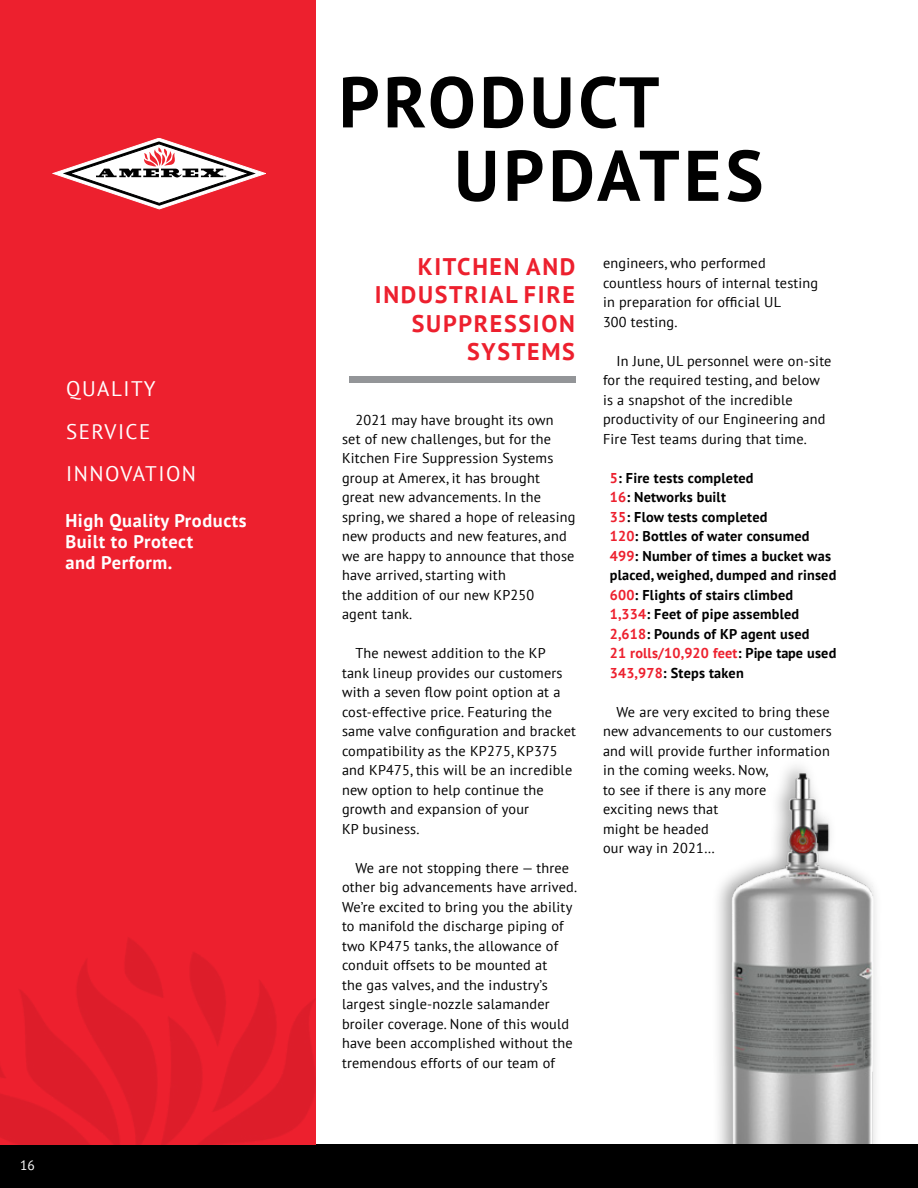
<style>
.page{position:relative;width:918px;height:1188px;background:#fff}
.page>*{position:absolute;margin:0;border:0;box-sizing:border-box;transform-origin:0 0}
.t1{font:700 71.55px/73.5px "PT Sans";letter-spacing:.055em;color:#000}
.t2{font:700 24px/28.5px "PT Sans";letter-spacing:.07em;color:#ed202e;text-align:right}
.t3{font:21px/42.8px "PT Sans";letter-spacing:.07em;color:#fff}
.t4{font:700 18.45px/21px "PT Sans";letter-spacing:.03em;color:#fff}
.t5{font:14.25px/19.5px "PT Sans";letter-spacing:.015em;color:#000}
.t6{font:700 14.25px/19.5px "PT Sans";letter-spacing:.015em;color:#000}
.t7{font:13.5px "PT Sans";color:#fff}
.t8{font:5.25px "Myriad Pro";color:#000}
.s1{color:#ed202e}
</style>
<div class="page">
<div style="left:711px;top:757px;width:171px;height:431px;background:#000;opacity:.35"></div>
<img style="left:731px;top:772px;width:143px;height:373px">
<div style="left:0;top:1145px;width:918px;height:43px;background:#000"></div>
<div style="left:0;top:0;width:316px;height:1145px;background:#ed202e"></div>
<svg style="left:53px;top:138px;width:213px;height:71px"></svg>
<div style="left:349px;top:376px;width:227px;height:6px;background:#939598"></div>
<p class="t8" style="left:224px;top:174px;width:4px">®</p>
<h3 class="t3" style="left:66px;top:367px;width:131px">QUALITY<br>SERVICE<br>INNOVATION</h3>
<p class="t4" style="left:65px;top:509px;width:183px">High Quality Products<br>Built to Protect<br>and Perform.</p>
<p class="t7" style="left:20px;top:1157px;width:16px">16</p>
<h1 class="t1" style="left:454px;top:64px;width:311px;text-indent:-116px">PRODUCT<br>UPDATES</h1>
<h2 class="t2" style="left:375px;top:251px;width:202px">KITCHEN AND<br>INDUSTRIAL FIRE<br>SUPPRESSION<br>SYSTEMS</h2>
<p class="t5" style="left:342px;top:409px;width:235px;text-indent:13px">2021 may have brought its own set of new challenges, but for the<br>Kitchen Fire Suppression Systems group at Amerex, it has brought great new advancements. In the spring, we shared a hope of releasing new products and new features, and we are happy to announce that those have arrived, starting with<br>the addition of our new KP250<br>agent tank.</p>
<p class="t5" style="left:342px;top:643px;width:236px;text-indent:13px">The newest addition to the KP tank lineup provides our customers with a seven flow point option at a cost-effective price. Featuring the same valve configuration and bracket compatibility as the KP275, KP375 and KP475, this will be an incredible new option to help continue the growth and expansion of your<br>KP business.</p>
<p class="t5" style="left:342px;top:858px;width:237px;text-indent:13px">We are not stopping there — three other big advancements have arrived.<br>We’re excited to bring you the ability to manifold the discharge piping of two KP475 tanks, the allowance of conduit offsets to be mounted at<br>the gas valves, and the industry’s largest single-nozzle salamander broiler coverage. None of this would have been accomplished without the tremendous efforts of our team of</p>
<p class="t5" style="left:603px;top:253px;width:217px">engineers, who performed countless hours of internal testing in preparation for official UL<br>300 testing.</p>
<p class="t5" style="left:603px;top:351px;width:230px;text-indent:13px">In June, UL personnel were on-site for the required testing, and below is a snapshot of the incredible productivity of our Engineering and Fire Test teams during that time.</p>
<p class="t6" style="left:610px;top:468px;width:228px"><span class="s1">5</span>: Fire tests completed<br><span class="s1">16</span>: Networks built<br><span class="s1">35</span>: Flow tests completed<br><span class="s1">120</span>: Bottles of water consumed<br><span class="s1">499</span>: Number of times a bucket was placed, weighed, dumped and rinsed<br><span class="s1">600</span>: Flights of stairs climbed<br><span class="s1">1,334</span>: Feet of pipe assembled<br><span class="s1">2,618</span>: Pounds of KP agent used<br><span class="s1">21 rolls/10,920 feet</span>: Pipe tape used<br><span class="s1">343,978</span>: Steps taken</p>
<p class="t5" style="left:603px;top:702px;width:230px;text-indent:13px">We are very excited to bring these new advancements to our customers and will provide further information in the coming weeks. Now,<br>to see if there is any more<br>exciting news that<br>might be headed<br>our way in 2021…</p>
</div>
